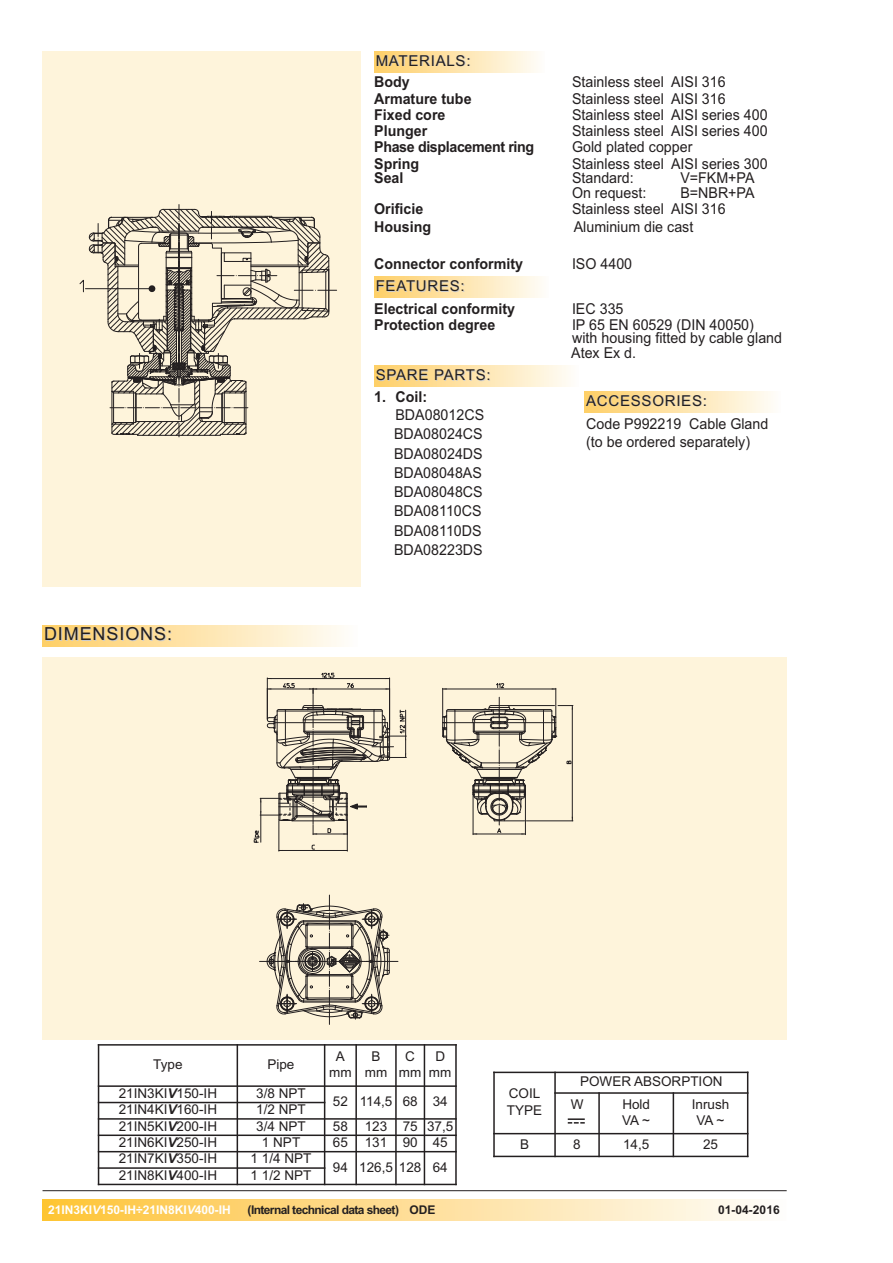
<style>
.page{position:relative;width:893px;height:1263px;background:#fff}
.page>*{position:absolute;margin:0;border:0;box-sizing:border-box;transform-origin:0 0}
.t1{font:18px "Arial";letter-spacing:.05em;color:#231f20}
.t2{font:15px/19.2px "Arial";color:#231f20;scale:.95 1}
.t3{font:700 15px "Arial";color:#231f20;scale:.95 1}
.t4{font:15px/23.4px "Arial";color:#231f20}
.t5{font:15px "Arial";letter-spacing:.05em;color:#231f20}
.t6{font:700 15px "Arial";letter-spacing:-.025em;color:#231f20;scale:.95 1}
.t7{font:13.5px/16.2px "Arial";color:#231f20;text-align:center}
.t8{font:700 12px "Arial";letter-spacing:-.05em;color:#231f20}
.t9{font:700 12px "Arial";color:#fff}
.s1{font-weight:700;font-style:italic}
.s2{font-style:italic}
</style>
<div class="page">
<div style="left:43px;top:1199px;width:744px;height:21px;background:linear-gradient(to right,#fec338,#fefcfb)"></div>
<div style="left:43px;top:625px;width:314px;height:21px;background:linear-gradient(to right,#fece66,#fefdf9)"></div>
<div style="left:374px;top:51px;width:170px;height:21px;background:linear-gradient(to right,#fece67,#fefcf7)"></div>
<div style="left:43px;top:51px;width:318px;height:536px;background:#fef4db"></div>
<svg style="left:79px;top:205px;width:258px;height:232px"></svg>
<div style="left:43px;top:657px;width:744px;height:383px;background:#fef4db"></div>
<svg style="left:260px;top:895px;width:138px;height:129px"></svg>
<hr style="left:473px;top:834px;width:52px;height:1px;background:#231f20">
<hr style="left:525px;top:795px;width:1px;height:40px;background:#231f20">
<svg style="left:442px;top:683px;width:131px;height:151px"></svg>
<svg style="left:254px;top:672px;width:152px;height:179px"></svg>
<hr style="left:43px;top:1190px;width:744px;height:1px;background:#231f20">
<div style="left:374px;top:276px;width:175px;height:22px;background:linear-gradient(to right,#fece66,#fefdf9)"></div>
<div style="left:374px;top:366px;width:204px;height:21px;background:linear-gradient(to right,#fece66,#fefcf8)"></div>
<div style="left:585px;top:391px;width:195px;height:21px;background:linear-gradient(to right,#fecf67,#fefdf8)"></div>
<hr style="left:493px;top:1071px;width:2px;height:86px;background:#231f20">
<hr style="left:554px;top:1071px;width:2px;height:86px;background:#231f20">
<hr style="left:598px;top:1092px;width:2px;height:65px;background:#231f20">
<hr style="left:673px;top:1092px;width:1px;height:65px;background:#231f20">
<hr style="left:747px;top:1071px;width:1px;height:86px;background:#231f20">
<hr style="left:493px;top:1071px;width:255px;height:2px;background:#231f20">
<hr style="left:554px;top:1092px;width:194px;height:2px;background:#231f20">
<hr style="left:493px;top:1133px;width:255px;height:1px;background:#231f20">
<hr style="left:493px;top:1156px;width:255px;height:1px;background:#231f20">
<svg style="left:568px;top:1118px;width:17px;height:5px"></svg>
<hr style="left:98px;top:1044px;width:1px;height:141px;background:#231f20">
<hr style="left:237px;top:1044px;width:1px;height:141px;background:#231f20">
<hr style="left:324px;top:1044px;width:1px;height:141px;background:#231f20">
<hr style="left:355px;top:1044px;width:2px;height:141px;background:#231f20">
<hr style="left:395px;top:1044px;width:2px;height:141px;background:#231f20">
<hr style="left:424px;top:1044px;width:1px;height:141px;background:#231f20">
<hr style="left:455px;top:1044px;width:2px;height:141px;background:#231f20">
<hr style="left:98px;top:1044px;width:359px;height:1px;background:#231f20">
<hr style="left:98px;top:1085px;width:359px;height:2px;background:#231f20">
<hr style="left:98px;top:1102px;width:227px;height:1px;background:#231f20">
<hr style="left:98px;top:1118px;width:359px;height:2px;background:#231f20">
<hr style="left:98px;top:1134px;width:359px;height:2px;background:#231f20">
<hr style="left:98px;top:1151px;width:359px;height:1px;background:#231f20">
<hr style="left:98px;top:1167px;width:227px;height:2px;background:#231f20">
<hr style="left:98px;top:1184px;width:359px;height:1px;background:#231f20">
<p class="t5" style="left:376px;top:52px;width:96px">MATERIALS:</p>
<p class="t1" style="left:44px;top:624px;width:130px">DIMENSIONS:</p>
<p class="t3" style="left:374px;top:74px;width:39px">Body</p>
<p class="t2" style="left:572px;top:73px;width:163px">Stainless steel AISI 316</p>
<p class="t3" style="left:374px;top:90px;width:104px">Armature tube</p>
<p class="t2" style="left:572px;top:89px;width:163px">Stainless steel AISI 316</p>
<p class="t3" style="left:374px;top:106px;width:77px">Fixed core</p>
<p class="t2" style="left:572px;top:105px;width:207px">Stainless steel AISI series 400</p>
<p class="t3" style="left:374px;top:122px;width:57px">Plunger</p>
<p class="t2" style="left:572px;top:121px;width:207px">Stainless steel AISI series 400</p>
<p class="t6" style="left:374px;top:139px;width:170px">Phase displacement ring</p>
<p class="t2" style="left:572px;top:138px;width:128px">Gold plated copper</p>
<p class="t3" style="left:374px;top:155px;width:49px">Spring</p>
<p class="t2" style="left:572px;top:154px;width:207px">Stainless steel AISI series 300</p>
<p class="t3" style="left:374px;top:170px;width:32px">Seal</p>
<p class="t2" style="left:572px;top:169px;width:67px">Standard:</p>
<p class="t2" style="left:680px;top:169px;width:80px">V=FKM+PA</p>
<p class="t2" style="left:572px;top:183px;width:80px">On request:</p>
<p class="t2" style="left:680px;top:183px;width:80px">B=NBR+PA</p>
<p class="t3" style="left:374px;top:201px;width:53px">Orificie</p>
<p class="t2" style="left:572px;top:200px;width:163px">Stainless steel AISI 316</p>
<p class="t3" style="left:374px;top:218px;width:61px">Housing</p>
<p class="t2" style="left:574px;top:217px;width:127px">Aluminium die cast</p>
<p class="t3" style="left:374px;top:255px;width:158px">Connector conformity</p>
<p class="t2" style="left:572px;top:254px;width:65px">ISO 4400</p>
<p class="t3" style="left:374px;top:300px;width:150px">Electrical conformity</p>
<p class="t2" style="left:572px;top:299px;width:56px">IEC 335</p>
<p class="t3" style="left:374px;top:316px;width:129px">Protection degree</p>
<p class="t2" style="left:572px;top:318px;width:223px;line-height:13.2px">IP 65 EN 60529 (DIN 40050) with housing fitted by cable gland</p>
<p class="t2" style="left:571px;top:343px;width:70px">Atex Ex d.</p>
<p class="t4" style="left:586px;top:389px;width:184px">ACCESSORIES:<br>Code P992219 Cable Gland</p>
<p class="t2" style="left:586px;top:432px;width:174px">(to be ordered separately)</p>
<p class="t5" style="left:376px;top:277px;width:91px">FEATURES:</p>
<p class="t5" style="left:376px;top:366px;width:116px">SPARE PARTS:</p>
<p class="t3" style="left:374px;top:388px;width:57px">1. Coil:</p>
<p class="t2" style="left:394px;top:405px;width:96px">BDA08012CS<br>BDA08024CS<br>BDA08024DS<br>BDA08048AS<br>BDA08048CS<br>BDA08110CS<br>BDA08110DS<br>BDA08223DS</p>
<p class="t7" style="left:153px;top:1056px;width:31px">Type</p>
<p class="t7" style="left:267px;top:1056px;width:29px">Pipe</p>
<p class="t7" style="left:329px;top:1048px;width:24px">A mm</p>
<p class="t7" style="left:365px;top:1048px;width:24px">B mm</p>
<p class="t7" style="left:399px;top:1048px;width:24px">C mm</p>
<p class="t7" style="left:429px;top:1048px;width:24px">D mm</p>
<p class="t7" style="left:119px;top:1085px;width:100px">21IN3KI<span class="s1">V</span>150-IH</p>
<p class="t7" style="left:256px;top:1085px;width:51px">3/8 NPT</p>
<p class="t7" style="left:333px;top:1093px;width:116px">52 114,5 68 34</p>
<p class="t7" style="left:119px;top:1101px;width:100px">21IN4KI<span class="s1">V</span>160-IH</p>
<p class="t7" style="left:256px;top:1101px;width:51px">1/2 NPT</p>
<p class="t7" style="left:119px;top:1118px;width:100px">21IN5KI<span class="s1">V</span>200-IH</p>
<p class="t7" style="left:256px;top:1118px;width:51px">3/4 NPT</p>
<p class="t7" style="left:333px;top:1118px;width:17px">58</p>
<p class="t7" style="left:365px;top:1118px;width:90px">123 75 37,5</p>
<p class="t7" style="left:119px;top:1134px;width:100px">21IN6KI<span class="s1">V</span>250-IH</p>
<p class="t7" style="left:262px;top:1134px;width:40px">1 NPT</p>
<p class="t7" style="left:333px;top:1134px;width:17px">65</p>
<p class="t7" style="left:365px;top:1134px;width:84px">131 90 45</p>
<p class="t7" style="left:119px;top:1150px;width:100px">21IN7KI<span class="s1">V</span>350-IH</p>
<p class="t7" style="left:251px;top:1150px;width:62px">1 1/4 NPT</p>
<p class="t7" style="left:333px;top:1159px;width:116px">94 126,5 128 64</p>
<p class="t7" style="left:119px;top:1167px;width:100px">21IN8KI<span class="s1">V</span>400-IH</p>
<p class="t7" style="left:251px;top:1167px;width:62px">1 1/2 NPT</p>
<p class="t7" style="left:507px;top:1086px;width:37px;text-align:left">COIL<br>TYPE</p>
<p class="t7" style="left:571px;top:1070px;width:153px;line-height:23.1px;text-align:left;text-indent:9px">POWER ABSORPTION<br>W</p>
<p class="t7" style="left:622px;top:1096px;width:29px;text-align:left">Hold<br>VA ~</p>
<p class="t7" style="left:692px;top:1096px;width:39px">Inrush<br>VA ~</p>
<p class="t7" style="left:520px;top:1136px;width:11px">B</p>
<p class="t7" style="left:573px;top:1136px;width:9px">8</p>
<p class="t7" style="left:623px;top:1136px;width:28px">14,5</p>
<p class="t7" style="left:703px;top:1136px;width:17px">25</p>
<p class="t9" style="left:48px;top:1203px;width:184px">21IN3KI<span class="s2">V</span>150-IH÷21IN8KI<span class="s2">V</span>400-IH</p>
<p class="t8" style="left:248px;top:1203px;width:189px">(Internal technical data sheet) ODE</p>
<p class="t8" style="left:718px;top:1203px;width:63px">01-04-2016</p>
</div>
